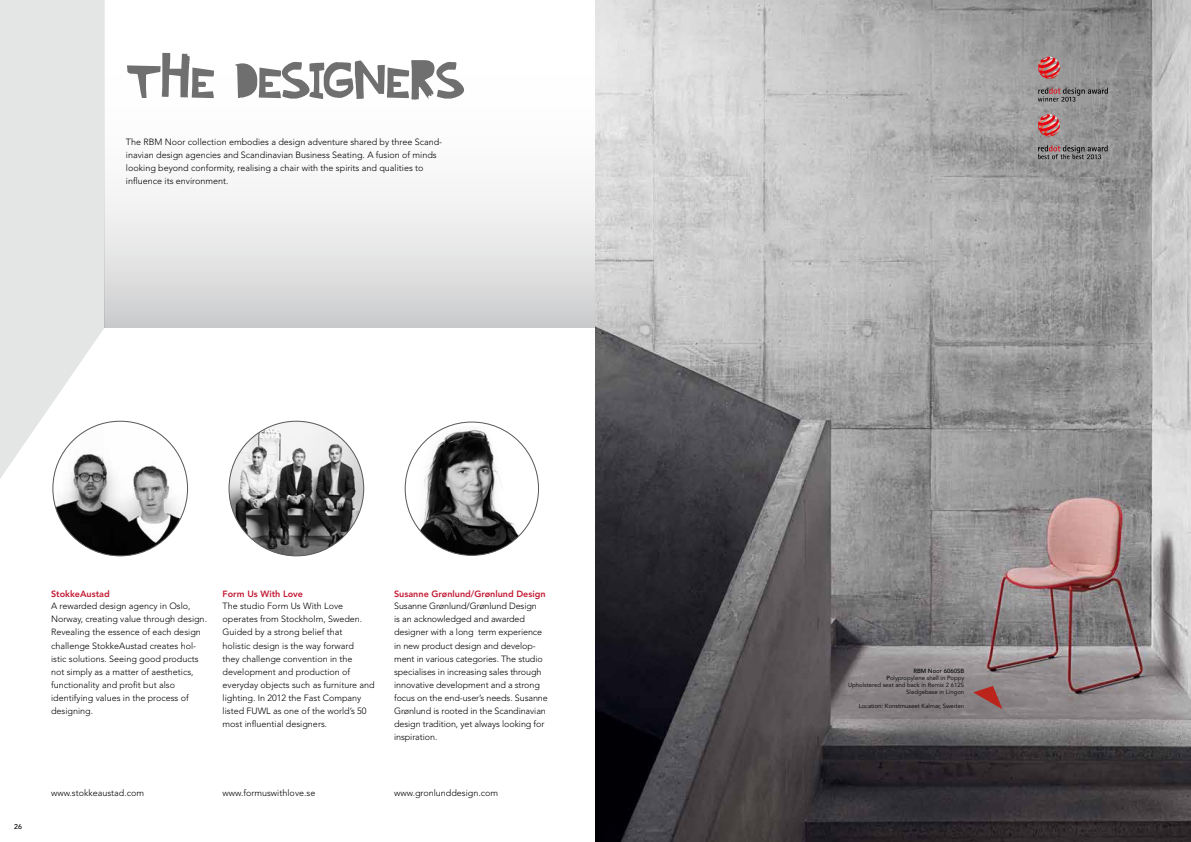
<style>
.page{position:relative;width:1191px;height:842px;background:#fff}
.page>*{position:absolute;margin:0;border:0;box-sizing:border-box;transform-origin:0 0}
.t1{font:53px "Ciseaux Matisse Cut Out";color:#706f6f}
.t2{font:300 9px/13.1px "Avenir LT Std";color:#000}
.t3{font:800 9px "Avenir LT Std";color:#c31832}
.t4{font:500 7px "Avenir LT Std";color:#000}
.Imagetext{font:6px "Avenir LT Std";color:#000}
.Imagetext-2{font:500 6px "Avenir LT Std";color:#000}
.s1{font-weight:500}
</style>
<div class="page">
<div style="left:105px;top:0;width:490px;height:327px;background:linear-gradient(to bottom,#fff,#d9dadb)"></div>
<img style="left:595px;top:0;width:596px;height:842px">
<svg style="left:0;top:0;width:105px;height:479px;background:#e7e8e8"></svg>
<img style="left:229px;top:421px;width:135px;height:135px;border-radius:67px">
<img style="left:405px;top:426px;width:133px;height:129px">
<img style="left:53px;top:421px;width:134px;height:135px;border-radius:67px">
<svg style="left:973px;top:686px;width:29px;height:23px"></svg>
<svg style="left:1038px;top:145px;width:69px;height:14px"></svg>
<svg style="left:1038px;top:114px;width:22px;height:22px"></svg>
<svg style="left:1038px;top:88px;width:69px;height:14px"></svg>
<svg style="left:1038px;top:57px;width:22px;height:22px"></svg>
<p class="t1" style="left:126px;top:52px;width:340px">the designers</p>
<p class="t2" style="left:126px;top:136px;width:318px">The RBM Noor collection embodies a design adventure shared by three Scand&shy;inavian design agencies and Scandinavian Business Seating. A fusion of minds looking beyond conformity, realising a chair with the spirits and qualities to influence its environment.</p>
<p class="t4" style="left:14px;top:823px;width:9px">26</p>
<p class="t3" style="left:51px;top:588px;width:60px">StokkeAustad</p>
<p class="t2" style="left:51px;top:600px;width:157px">A rewarded design agency in Oslo, Norway, creating value through design.<br>Revealing the essence of each design challenge StokkeAustad creates hol&shy;istic solutions. Seeing good products not simply as a matter of aesthetics, functionality and profit but also identifying values in the process of designing.</p>
<p class="t3" style="left:223px;top:588px;width:82px">Form Us With Love</p>
<p class="t3" style="left:394px;top:588px;width:153px">Susanne Grønlund/Grønlund Design</p>
<p class="t2" style="left:223px;top:600px;width:154px">The studio Form Us With Love operates from Stockholm, Sweden.<br>Guided by a strong belief that<br>holistic design is the way forward<br>they challenge convention in the development and production of everyday objects such as furniture and lighting. In 2012 the Fast Company listed FUWL as one of the world’s 50 most influential designers.</p>
<p class="t2" style="left:394px;top:600px;width:155px">Susanne Grønlund/Grønlund Design<br>is an acknowledged and awarded designer with a long term experience in new product design and develop&shy;ment in various categories. The studio specialises in increasing sales through innovative development and a strong focus on the end-user’s needs. Susanne Grønlund is rooted in the Scandinavian design tradition, yet always looking for inspiration.</p>
<p class="t2" style="left:51px;top:786px;width:95px">www.stokkeaustad.com</p>
<p class="t2" style="left:223px;top:786px;width:94px">www.formuswithlove.se</p>
<p class="t2" style="left:394px;top:786px;width:105px">www.gronlunddesign.com</p>
<p class="Imagetext-2" style="left:913px;top:668px;width:52px">RBM Noor 6060SB</p>
<p class="Imagetext" style="left:886px;top:675px;width:79px"><span class="s1">P</span>olypropylene shell in Poppy</p>
<p class="Imagetext" style="left:848px;top:682px;width:118px">Upholstered seat and back in Remix 2 612S</p>
<p class="Imagetext" style="left:906px;top:689px;width:59px">Sledgebase in Lingon</p>
<p class="Imagetext" style="left:858px;top:703px;width:107px">Location: Konstmuseet Kalmar, Sweden</p>
</div>
